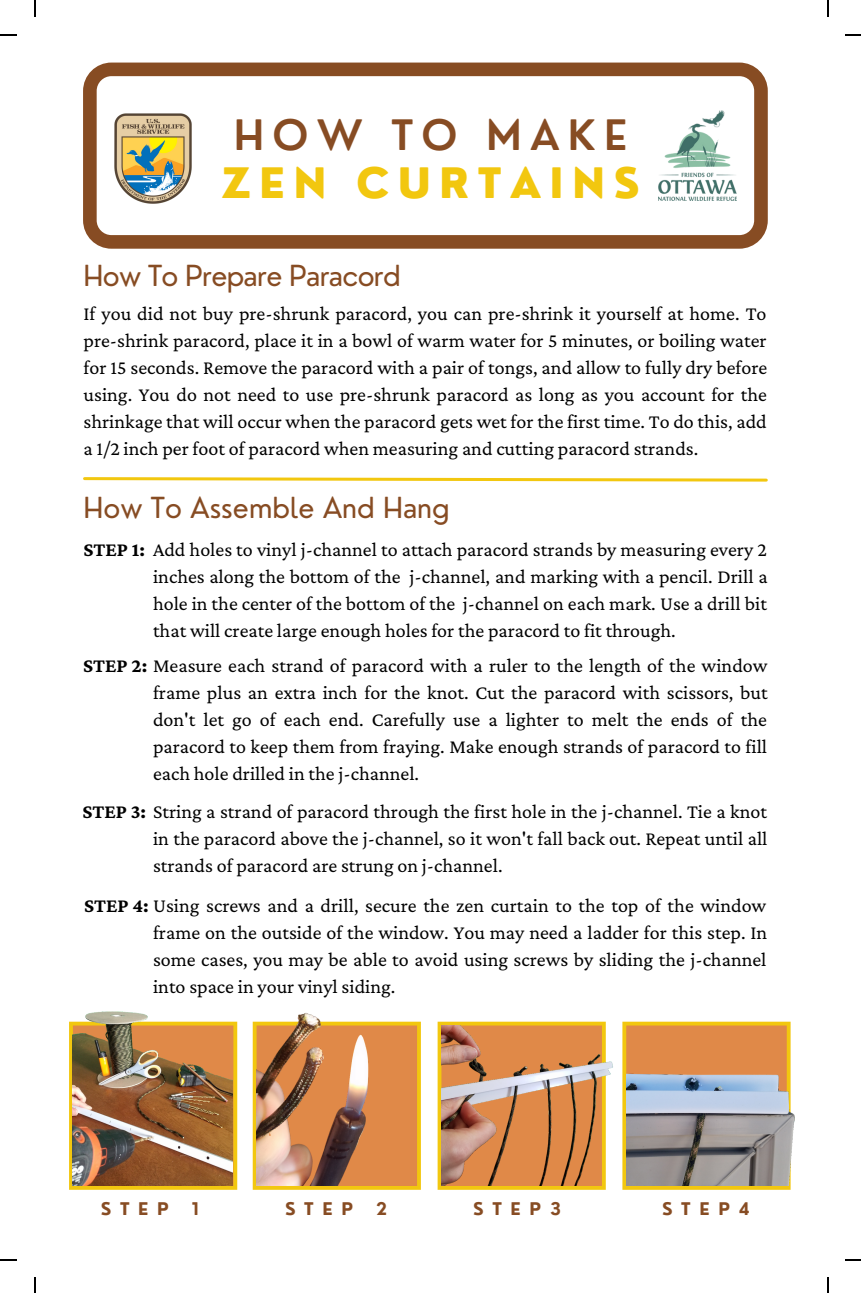
<style>
.page{position:relative;width:861px;height:1293px;background:#fff}
.page>*{position:absolute;margin:0;border:0;box-sizing:border-box;transform-origin:0 0}
.t1{font:800 40.8px/48px "Nourd";letter-spacing:.2em;color:#f2c70f;text-align:center}
.t2{font:28.4px "Nourd";color:#874c23}
.t3{font:28.4px "Nourd";letter-spacing:-.025em;color:#874c23}
.t4{font:20px/27px "Crimson Pro";color:#000;text-align:justify}
.t5{font:700 17px "Nourd";letter-spacing:.51em;color:#874c23}
.s1{font-weight:600;color:#874c23}
.s2{font-weight:700}
</style>
<div class="page">
<svg style="left:83px;top:477px;width:685px;height:5px"></svg>
<svg style="left:233px;top:1185px;width:4px;height:4px"></svg>
<svg style="left:69px;top:1025px;width:4px;height:160px"></svg>
<svg style="left:69px;top:1185px;width:4px;height:4px"></svg>
<svg style="left:233px;top:1025px;width:4px;height:160px"></svg>
<svg style="left:73px;top:1185px;width:160px;height:4px"></svg>
<svg style="left:233px;top:1021px;width:4px;height:4px"></svg>
<svg style="left:69px;top:1021px;width:4px;height:4px"></svg>
<img style="left:73px;top:1011px;width:159px;height:173px">
<svg style="left:417px;top:1185px;width:3px;height:4px"></svg>
<svg style="left:252px;top:1025px;width:4px;height:160px"></svg>
<svg style="left:252px;top:1185px;width:4px;height:4px"></svg>
<svg style="left:256px;top:1185px;width:161px;height:4px"></svg>
<svg style="left:252px;top:1021px;width:4px;height:4px"></svg>
<img style="left:256px;top:1013px;width:165px;height:172px">
<svg style="left:601px;top:1185px;width:4px;height:4px"></svg>
<svg style="left:437px;top:1025px;width:4px;height:160px"></svg>
<svg style="left:437px;top:1185px;width:4px;height:4px"></svg>
<svg style="left:441px;top:1185px;width:160px;height:4px"></svg>
<svg style="left:601px;top:1021px;width:4px;height:4px"></svg>
<svg style="left:437px;top:1021px;width:4px;height:4px"></svg>
<svg style="left:441px;top:1021px;width:160px;height:4px"></svg>
<svg style="left:786px;top:1185px;width:4px;height:4px"></svg>
<svg style="left:622px;top:1025px;width:4px;height:160px"></svg>
<svg style="left:622px;top:1185px;width:4px;height:4px"></svg>
<svg style="left:626px;top:1185px;width:160px;height:4px"></svg>
<svg style="left:622px;top:1021px;width:4px;height:4px"></svg>
<img style="left:441px;top:1025px;width:172px;height:159px">
<img style="left:626px;top:1021px;width:169px;height:164px">
<svg style="left:83px;top:63px;width:684px;height:186px"></svg>
<img style="left:115px;top:114px;width:76px;height:90px">
<img style="left:658px;top:110px;width:78px;height:90px">
<svg style="left:34px;top:0;width:2px;height:17px"></svg>
<svg style="left:0;top:35px;width:16px;height:1px"></svg>
<svg style="left:827px;top:0;width:1px;height:17px"></svg>
<svg style="left:845px;top:35px;width:15px;height:1px"></svg>
<svg style="left:34px;top:1277px;width:2px;height:15px"></svg>
<svg style="left:0;top:1259px;width:16px;height:1px"></svg>
<svg style="left:827px;top:1277px;width:1px;height:15px"></svg>
<svg style="left:845px;top:1259px;width:15px;height:1px"></svg>
<p class="t1" style="left:221px;top:111px;width:419px"><span class="s1">HOW TO MAKE<br></span>ZEN CURTAINS</p>
<p class="t3" style="left:83px;top:258px;width:318px">How To Prepare Paracord</p>
<p class="t4" style="left:83px;top:299px;width:685px">If you did not buy pre-shrunk paracord, you can pre-shrink it yourself at home. To pre-shrink paracord, place it in a bowl of warm water for 5 minutes, or boiling water for 15 seconds. Remove the paracord with a pair of tongs, and allow to fully dry before using. You do not need to use pre-shrunk paracord as long as you account for the shrinkage that will occur when the paracord gets wet for the first time. To do this, add a 1/2 inch per foot of paracord when measuring and cutting paracord strands.</p>
<p class="t2" style="left:83px;top:489px;width:367px">How To Assemble And Hang</p>
<p class="t4" style="left:84px;top:536px;width:684px"><span class="s2">STEP 1:</span> Add holes to vinyl j-channel to attach paracord strands by measuring every 2</p>
<p class="t4" style="left:153px;top:563px;width:615px">inches along the bottom of the j-channel, and marking with a pencil. Drill a hole in the center of the bottom of the j-channel on each mark. Use a drill bit that will create large enough holes for the paracord to fit through.</p>
<p class="t4" style="left:153px;top:651px;width:616px;text-indent:-70px"><span class="s2">STEP 2:</span> Measure each strand of paracord with a ruler to the length of the window frame plus an extra inch for the knot. Cut the paracord with scissors, but don't let go of each end. Carefully use a lighter to melt the ends of the paracord to keep them from fraying. Make enough strands of paracord to fill each hole drilled in the j-channel.</p>
<p class="t4" style="left:153px;top:797px;width:615px;text-indent:-71px"><span class="s2">STEP 3:</span> String a strand of paracord through the first hole in the j-channel. Tie a knot in the paracord above the j-channel, so it won't fall back out. Repeat until all strands of paracord are strung on j-channel.</p>
<p class="t4" style="left:153px;top:891px;width:615px;text-indent:-69px"><span class="s2">STEP 4:</span> Using screws and a drill, secure the zen curtain to the top of the window frame on the outside of the window. You may need a ladder for this step. In some cases, you may be able to avoid using screws by sliding the j-channel into space in your vinyl siding.</p>
<p class="t5" style="left:101px;top:1197px;width:70px">STEP</p>
<p class="t5" style="left:192px;top:1197px;width:8px">1</p>
<p class="t5" style="left:285px;top:1197px;width:70px">STEP</p>
<p class="t5" style="left:376px;top:1197px;width:12px">2</p>
<p class="t5" style="left:473px;top:1197px;width:89px">STEP3</p>
<p class="t5" style="left:661px;top:1197px;width:89px">STEP4</p>
</div>
